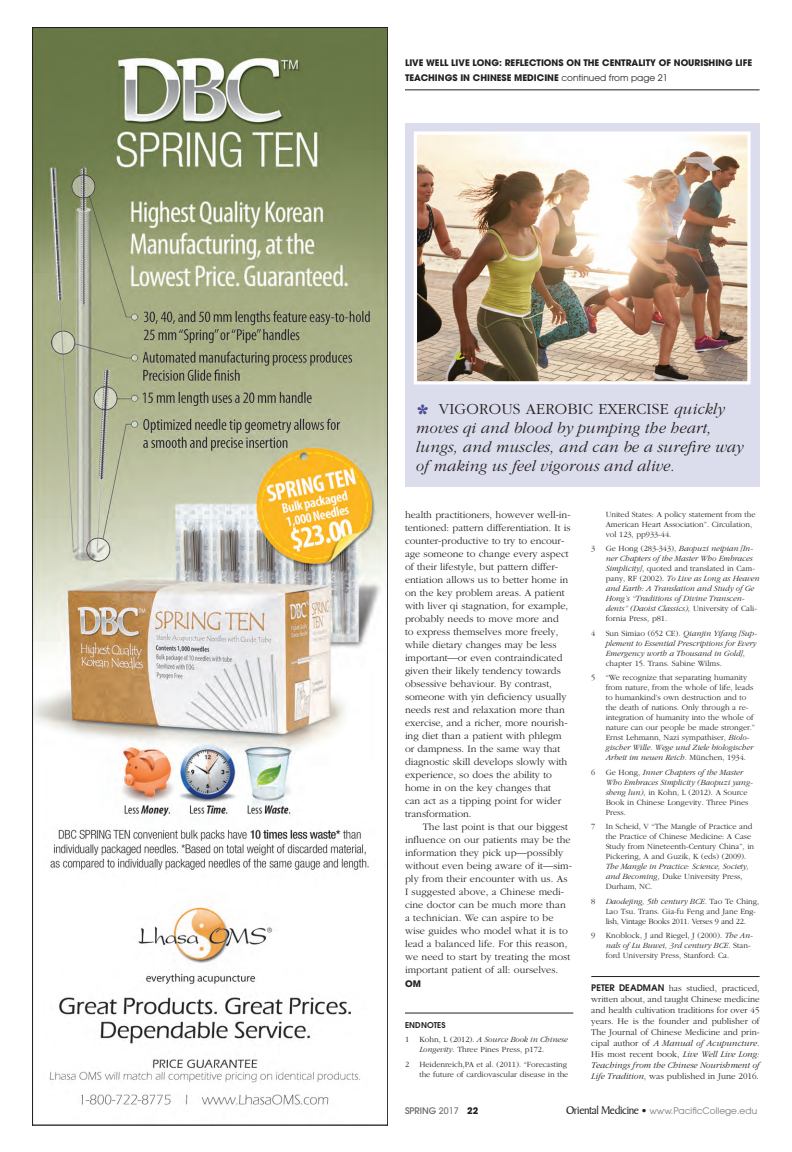
<style>
.page{position:relative;width:792px;height:1152px;background:#fff}
.page>*{position:absolute;margin:0;border:0;box-sizing:border-box;transform-origin:0 0}
.t1{font:italic 300 16px/19px "Garamond";letter-spacing:.01em;color:#231f20}
.t2{font:300 10.2px/13px "Garamond";color:#231f20}
.t3{font:300 9px/11px "Garamond";color:#231f20;text-align:justify}
.t4{font:700 9px/15px "Avant Garde";color:#231f20}
.t5{font:9px "Avant Garde";color:#76787b}
.t6{font:500 9px "Avant Garde";color:#636366}
.t7{font:300 8.2px/10px "Garamond";color:#231f20}
.t8{font:italic 300 8.2px/10px "Garamond";color:#231f20}
.t9{font:300 8.2px/10px "Garamond";letter-spacing:-.03em;color:#231f20}
.t10{font:600 8px "Avant Garde";letter-spacing:.015em;color:#231f20}
.s1{font-weight:400}
.s2{font-weight:900;font-style:normal;font-size:31.6px;color:#4d5094}
.s3{font-style:normal}
.s4{font-style:italic}
.s5{font-family:"Avant Garde";font-weight:600}
.s6{color:#76787b}
.s7{font-weight:700;color:#231f20}
.s8{font-family:"JI Imides";font-size:12px;color:#231f20}
.s9{font-family:"Futura";color:#231f20}
</style>
<div class="page">
<img style="left:34px;top:29px;width:352px;height:1076px">
<hr style="left:405px;top:90px;width:355px;height:1px;background:#231f20">
<hr style="left:405px;top:1013px;width:168px;height:1px;background:#231f20">
<hr style="left:591px;top:976px;width:169px;height:1px;background:#231f20">
<div style="left:405px;top:124px;width:354px;height:364px;background:#dcddec"></div>
<img style="left:418px;top:135px;width:329px;height:245px">
<div style="left:414px;top:131px;width:337px;height:253px;border:3px solid #fff"></div>
<p class="t4" style="left:405px;top:55px;width:349px">LIVE WELL LIVE LONG: REFLECTIONS ON THE CENTRALITY OF NOURISHING LIFE<br>TEACHINGS IN CHINESE MEDICINE <span class="s1">continued from page 21</span></p>
<h1 class="t1" style="left:416px;top:400px;width:329px"><span class="s2">*</span> <span class="s3">VIGOROUS AEROBIC EXERCISE</span> quickly moves qi and blood by pumping the heart, lungs, and muscles, and can be a surefire way of making us feel vigorous and alive.</h1>
<p class="t2" style="left:405px;top:508px;width:167px">health practitioners, however well-in&shy;tentioned: pattern differentiation. It is counter-productive to try to encour&shy;age someone to change every aspect of their lifestyle, but pattern differ&shy;entiation allows us to better home in on the key problem areas. A patient with liver qi stagnation, for example, probably needs to move more and<br>to express themselves more freely, while dietary changes may be less important—or even contraindicated given their likely tendency towards obsessive behaviour. By contrast, someone with yin deficiency usually needs rest and relaxation more than exercise, and a richer, more nourish&shy;ing diet than a patient with phlegm or dampness. In the same way that diagnostic skill develops slowly with experience, so does the ability to home in on the key changes that<br>can act as a tipping point for wider transformation.</p>
<p class="t2" style="left:405px;top:820px;width:169px;text-indent:18px">The last point is that our biggest influence on our patients may be the information they pick up—possibly without even being aware of it—sim&shy;ply from their encounter with us. As I suggested above, a Chinese medi&shy;cine doctor can be much more than a technician. We can aspire to be wise guides who model what it is to lead a balanced life. For this reason, we need to start by treating the most important patient of all: ourselves.</p>
<p class="t4" style="left:405px;top:976px;width:17px">OM</p>
<p class="t10" style="left:405px;top:1020px;width:42px">ENDNOTES</p>
<p class="t7" style="left:419px;top:1035px;width:150px;text-indent:-14px">1 Kohn, L (2012). <span class="s4">A Source Book in Chinese<br>Longevity</span>. Three Pines Press, p172.</p>
<p class="t7" style="left:405px;top:1059px;width:165px;text-align:right">2 Heidenreich,PA et al. (2011). “Forecasting the future of cardiovascular disease in the</p>
<p class="t7" style="left:606px;top:509px;width:151px">United States: A policy statement from the<br>American Heart Association”. Circulation, vol 123, pp933-44.</p>
<p class="t8" style="left:606px;top:544px;width:155px;text-indent:-14px"><span class="s3">3 Ge Hong (283-343),</span> Baopuzi neipian [In&shy;ner Chapters of the Master Who Embraces Simplicity]<span class="s3">, quoted and translated in Cam&shy;pany, RF (2002).</span> To Live as Long as Heaven and Earth: A Translation and Study of Ge Hong’s “Traditions of Divine Transcen&shy;dents” (Daoist Classics), <span class="s3">University of Cali&shy;fornia Press, p81.</span></p>
<p class="t8" style="left:606px;top:628px;width:153px;text-indent:-14px"><span class="s3">4 Sun Simiao (652 CE).</span> Qianjin Yifang [Sup&shy;plement to Essential Prescriptions for Every Emergency worth a Thousand in Gold]<span class="s3">, chapter 15. Trans. Sabine Wilms.</span></p>
<p class="t7" style="left:606px;top:673px;width:151px;text-indent:-14px">5 “We recognize that separating humanity from nature, from the whole of life, leads to humankind’s own destruction and to the death of nations. Only through a re&shy;integration of humanity into the whole of nature can our people be made stronger.” Ernst Lehmann, Nazi sympathiser, <span class="s4">Biolo&shy;gischer Wille. Wege und Ziele biologischer Arbeit im neuen Reich</span>. München, 1934.</p>
<p class="t7" style="left:606px;top:767px;width:149px;text-indent:-14px">6 Ge Hong, <span class="s4">Inner Chapters of the Master<br>Who Embraces Simplicity (Baopuzi yang&shy;sheng lun)</span>, in Kohn, L (2012). A Source<br>Book in Chinese Longevity. Three Pines<br>Press.</p>
<p class="t7" style="left:606px;top:822px;width:150px;text-indent:-14px">7 In Scheid, V “The Mangle of Practice and the Practice of Chinese Medicine: A Case Study from Nineteenth-Century China”, in Pickering, A and Guzik, K (eds) (2009).</p>
<p class="t8" style="left:606px;top:862px;width:145px">The Mangle in Practice: Science, Society, and Becoming<span class="s3">, Duke University Press,<br>Durham, NC.</span></p>
<p class="t9" style="left:606px;top:896px;width:155px;text-indent:-14px">8 <span class="s4">Daodejing, 5th century BCE.</span> Tao Te Ching,<br>Lao Tsu. Trans. Gia-fu Feng and Jane Eng&shy;lish, Vintage Books 2011. Verses 9 and 22.</p>
<p class="t7" style="left:606px;top:931px;width:149px;text-indent:-14px">9 Knoblock, J and Riegel, J (2000). <span class="s4">The An&shy;nals of Lu Buwei, 3rd century BCE.</span> Stan&shy;ford University Press, Stanford: Ca.</p>
<p class="t3" style="left:591px;top:983px;width:170px"><span class="s5">PETER DEADMAN</span> has studied, practiced, written about, and taught Chinese medicine and health cultivation traditions for over 45 years. He is the founder and publisher of The Journal of Chinese Medicine and prin&shy;cipal author of <span class="s4">A Manual of Acupuncture</span>.<br>His most recent book, <span class="s4">Live Well Live Long:<br>Teachings from the Chinese Nourishment of Life Tradition</span>, was published in June 2016.</p>
<p class="t6" style="left:405px;top:1105px;width:75px">SPRING <span class="s6">2017</span> <span class="s7">22</span></p>
<p class="t5" style="left:566px;top:1106px;width:193px"><span class="s8">Oriental Medicine</span> <span class="s9">•</span> www.PacificCollege.edu</p>
</div>
